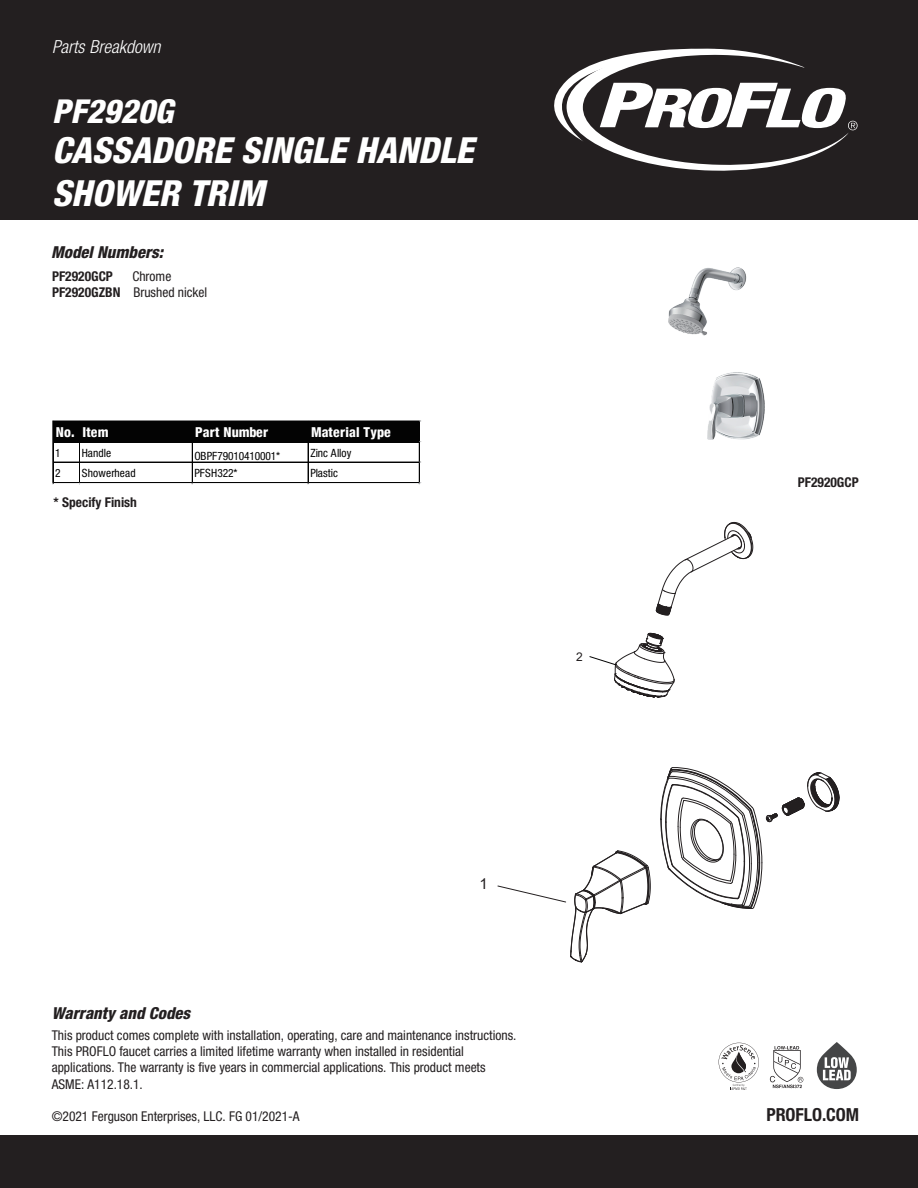
<style>
.page{position:relative;width:918px;height:1188px;background:#fff}
.page>*{position:absolute;margin:0;border:0;box-sizing:border-box;transform-origin:0 0}
.t1{font:italic 800 condensed 36px/43.2px "Helvetica Neue LT Std";color:#fff}
.t2{font:italic 800 condensed 33px "Helvetica Neue LT Std";color:#fff}
.t3{font:italic 300 condensed 18px "Helvetica Neue LT Std";color:#fff}
.t4{font:700 condensed 18px "Helvetica Neue LT Std";color:#231f20}
.t5{font:italic 800 condensed 16.5px "Helvetica Neue LT Std";color:#231f20}
.t6{font:15px "Arial";color:#231f20}
.t7{font:800 condensed 13.65px "Helvetica 87";letter-spacing:.015em;color:#fff}
.t8{font:condensed 13.5px/16.4px "Helvetica Neue";color:#231f20}
.t9{font:700 condensed 13.5px "Helvetica Neue LT Std";color:#231f20}
.t10{font:condensed 13.5px/16.2px "Helvetica Neue LT Std";color:#231f20}
.t11{font:12px "Arial";color:#231f20}
.t12{font:condensed 11.4px "Helvetica Neue LT Pro";letter-spacing:-.005em;color:#030303}
.t13{font:condensed 11.4px "Helvetica Neue LT Pro";letter-spacing:.02em;color:#030303}
.s1{font-weight:700}
</style>
<div class="page">
<div style="left:0;top:0;width:918px;height:219px;background:#231f20"></div>
<svg style="left:554px;top:48px;width:304px;height:123px"></svg>
<svg style="left:770px;top:1046px;width:33px;height:42px"></svg>
<svg style="left:718px;top:1043px;width:41px;height:47px"></svg>
<svg style="left:817px;top:1042px;width:40px;height:47px"></svg>
<svg style="left:655px;top:522px;width:99px;height:94px"></svg>
<div style="left:0;top:1135px;width:918px;height:53px;background:#231f20"></div>
<img style="left:668px;top:268px;width:96px;height:171px">
<svg style="left:589px;top:632px;width:86px;height:66px"></svg>
<div style="left:54px;top:422px;width:366px;height:20px;background:#030303"></div>
<hr style="left:54px;top:421px;width:366px;height:1px;background:#030303">
<hr style="left:54px;top:442px;width:366px;height:1px;background:#030303">
<hr style="left:54px;top:462px;width:366px;height:1px;background:#030303">
<hr style="left:53px;top:421px;width:1px;height:62px;background:#030303">
<hr style="left:79px;top:422px;width:1px;height:61px;background:#030303">
<hr style="left:80px;top:422px;width:1px;height:61px;background:#030303">
<hr style="left:192px;top:422px;width:1px;height:61px;background:#030303">
<hr style="left:308px;top:422px;width:1px;height:61px;background:#030303">
<hr style="left:54px;top:482px;width:366px;height:1px;background:#030303">
<hr style="left:54px;top:483px;width:366px;height:1px;background:#030303">
<hr style="left:419px;top:422px;width:1px;height:61px;background:#030303">
<svg style="left:660px;top:767px;width:180px;height:142px"></svg>
<svg style="left:497px;top:850px;width:154px;height:113px"></svg>
<h3 class="t3" style="left:52px;top:36px;width:110px">Parts Breakdown</h3>
<h2 class="t2" style="left:52px;top:91px;width:123px">PF2920G</h2>
<h1 class="t1" style="left:52px;top:129px;width:423px">CASSADORE SINGLE HANDLE<br>SHOWER TRIM</h1>
<p class="t5" style="left:51px;top:242px;width:114px">Model Numbers:</p>
<p class="t9" style="left:52px;top:268px;width:62px">PF2920GCP</p>
<p class="t10" style="left:52px;top:268px;width:157px;text-indent:80px">Chrome<br><span class="s1">PF2920GZBN</span> Brushed nickel</p>
<p class="t7" style="left:56px;top:424px;width:54px">No. Item</p>
<p class="t7" style="left:195px;top:424px;width:74px">Part Number</p>
<p class="t7" style="left:311px;top:424px;width:81px">Material Type</p>
<p class="t12" style="left:55px;top:446px;width:7px">1</p>
<p class="t12" style="left:82px;top:446px;width:31px">Handle</p>
<p class="t12" style="left:195px;top:449px;width:87px">OBPF79010410001*</p>
<p class="t12" style="left:310px;top:446px;width:43px">Zinc Alloy</p>
<p class="t12" style="left:55px;top:467px;width:7px">2</p>
<p class="t13" style="left:82px;top:467px;width:55px">Showerhead</p>
<p class="t12" style="left:195px;top:467px;width:44px">PFSH322*</p>
<p class="t12" style="left:310px;top:467px;width:29px">Plastic</p>
<p class="t9" style="left:54px;top:494px;width:85px">* Specify Finish</p>
<p class="t11" style="left:576px;top:648px;width:8px">2</p>
<p class="t6" style="left:480px;top:873px;width:10px">1</p>
<p class="t5" style="left:52px;top:1003px;width:140px">Warranty and Codes</p>
<p class="t8" style="left:52px;top:1027px;width:466px">This product comes complete with installation, operating, care and maintenance instructions.<br>This PROFLO faucet carries a limited lifetime warranty when installed in residential applications. The warranty is five years in commercial applications. This product meets ASME: A112.18.1.</p>
<p class="t8" style="left:52px;top:1108px;width:249px">©2021 Ferguson Enterprises, LLC. FG 01/2021-A</p>
<p class="t9" style="left:798px;top:474px;width:62px">PF2920GCP</p>
<h3 class="t4" style="left:766px;top:1103px;width:94px">PROFLO.COM</h3>
</div>
